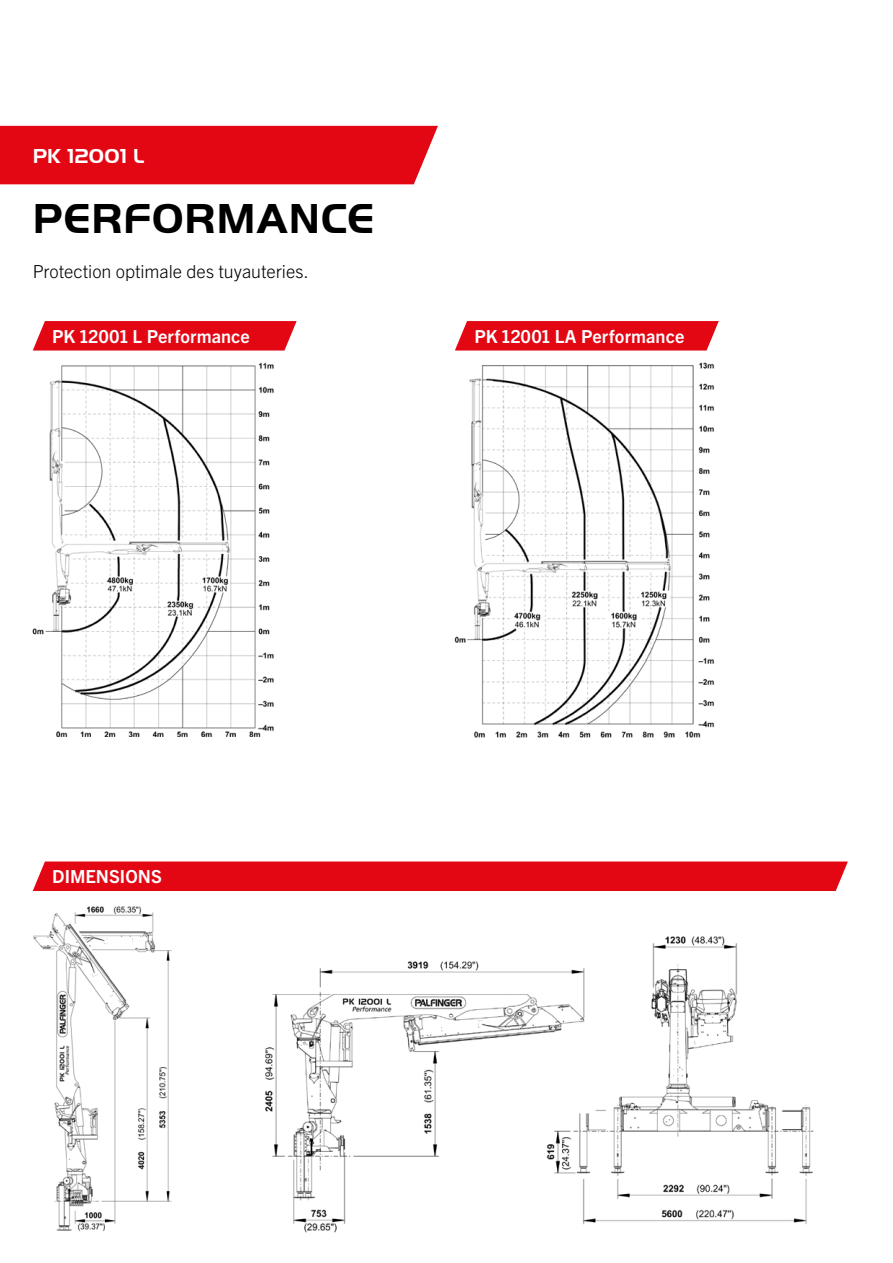
<style>
.page{position:relative;width:893px;height:1263px;background:#fff}
.page>*{position:absolute;margin:0;border:0;box-sizing:border-box;transform-origin:0 0}
.t1{font:700 43.5px "Palfinger Handel Gothic";letter-spacing:.02em;color:#000}
.t2{font:700 21px "Palfinger Handel Gothic";color:#fff}
.t3{font:700 18px "Trade Gothic Next LT Pro";letter-spacing:.005em;color:#fff}
.t4{font:300 18px "Trade Gothic Next LT Pro";letter-spacing:-.005em;color:#000}
</style>
<div class="page">
<div style="left:0;top:126px;width:438px;height:58px;background:#e30613"></div>
<img style="left:596px;top:936px;width:218px;height:288px">
<img style="left:265px;top:961px;width:331px;height:272px">
<div style="left:33px;top:861px;width:815px;height:30px;background:#e30613"></div>
<img style="left:33px;top:906px;width:139px;height:326px">
<svg style="left:33px;top:321px;width:264px;height:30px;background:#e41521"></svg>
<img style="left:32px;top:362px;width:242px;height:375px">
<img style="left:454px;top:362px;width:260px;height:376px">
<svg style="left:455px;top:321px;width:264px;height:30px;background:#e41521"></svg>
<p class="t2" style="left:33px;top:144px;width:113px">PK 12001 L</p>
<h1 class="t1" style="left:33px;top:194px;width:343px">PERFORMANCE</h1>
<p class="t4" style="left:33px;top:258px;width:277px">Protection optimale des tuyauteries.</p>
<p class="t3" style="left:52px;top:324px;width:199px">PK 12001 L Performance</p>
<p class="t3" style="left:474px;top:324px;width:211px">PK 12001 LA Performance</p>
<p class="t3" style="left:52px;top:864px;width:111px">DIMENSIONS</p>
</div>
